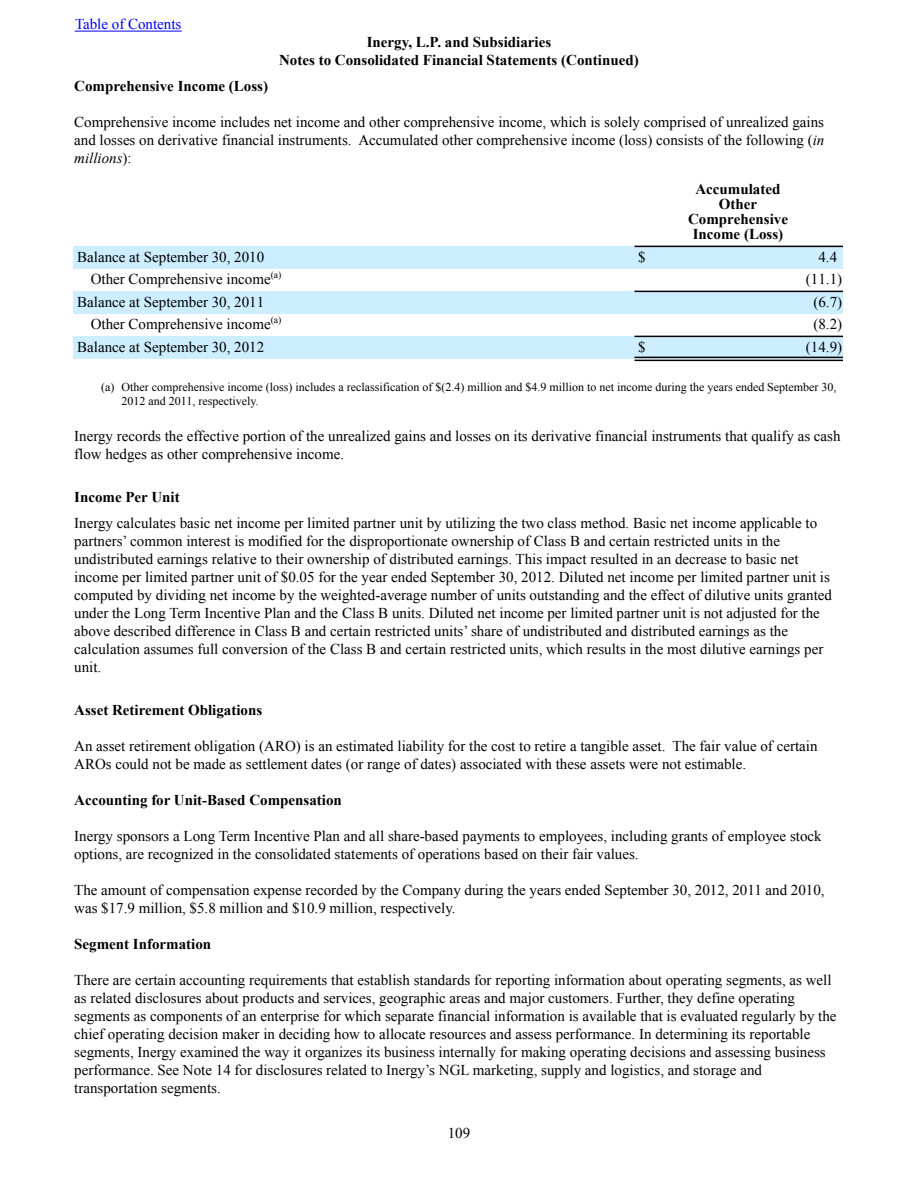
<style>
.page{position:relative;width:918px;height:1188px;background:#fff}
.page>*{position:absolute;margin:0;border:0;box-sizing:border-box;transform-origin:0 0}
.t1{font:15px/18px "Times New Roman";color:#000}
.t2{font:700 15px/15px "Times New Roman";color:#000;text-align:center}
.t3{font:15px "Times New Roman";color:#00f}
.t4{font:12px/14.4px "Times New Roman";color:#000}
.t5{font:9.75px "Times New Roman";color:#000}
.s1{font-style:italic}
</style>
<div class="page">
<div style="left:74px;top:246px;width:560px;height:23px;background:#cef"></div>
<div style="left:634px;top:246px;width:209px;height:23px;background:#cef"></div>
<div style="left:74px;top:291px;width:560px;height:23px;background:#cef"></div>
<div style="left:634px;top:291px;width:209px;height:23px;background:#cef"></div>
<div style="left:74px;top:336px;width:560px;height:23px;background:#cef"></div>
<div style="left:634px;top:336px;width:209px;height:23px;background:#cef"></div>
<hr style="left:634px;top:246px;width:209px;height:1px;background:#000">
<hr style="left:634px;top:291px;width:209px;height:1px;background:#000">
<hr style="left:634px;top:336px;width:209px;height:1px;background:#000">
<hr style="left:634px;top:357px;width:209px;height:1px;background:#000">
<hr style="left:634px;top:360px;width:209px;height:1px;background:#000">
<hr style="left:75px;top:31px;width:106px;height:1px;background:#00f">
<p class="t3" style="left:75px;top:16px;width:108px">Table of Contents</p>
<p class="t2" style="left:279px;top:33px;width:361px;line-height:18px">Inergy, L.P. and Subsidiaries<br>Notes to Consolidated Financial Statements (Continued)</p>
<p class="t2" style="left:74px;top:79px;width:195px">Comprehensive Income (Loss)</p>
<p class="t1" style="left:74px;top:113px;width:752px;text-align:justify">Comprehensive income includes net income and other comprehensive income, which is solely comprised of unrealized gains and losses on derivative financial instruments. Accumulated other comprehensive income (loss) consists of the following (<span class="s1">in millions</span>):</p>
<p class="t2" style="left:688px;top:182px;width:101px">Accumulated<br>Other<br>Comprehensive<br>Income (Loss)</p>
<p class="t1" style="left:77px;top:248px;width:189px">Balance at September 30, 2010</p>
<p class="t1" style="left:638px;top:248px;width:9px">$</p>
<p class="t1" style="left:818px;top:248px;width:20px">4.4</p>
<p class="t1" style="left:91px;top:270px;width:181px">Other Comprehensive income</p>
<p class="t5" style="left:271px;top:269px;width:12px">(a)</p>
<p class="t1" style="left:806px;top:270px;width:38px">(11.1)</p>
<p class="t1" style="left:77px;top:293px;width:189px">Balance at September 30, 2011</p>
<p class="t1" style="left:813px;top:293px;width:30px">(6.7)</p>
<p class="t1" style="left:91px;top:315px;width:181px">Other Comprehensive income</p>
<p class="t5" style="left:271px;top:314px;width:12px">(a)</p>
<p class="t1" style="left:813px;top:315px;width:30px">(8.2)</p>
<p class="t1" style="left:77px;top:338px;width:189px">Balance at September 30, 2012</p>
<p class="t1" style="left:638px;top:338px;width:9px">$</p>
<p class="t1" style="left:806px;top:338px;width:38px">(14.9)</p>
<p class="t4" style="left:122px;top:379px;width:717px;text-indent:-20px">(a) Other comprehensive income (loss) includes a reclassification of $(2.4) million and $4.9 million to net income during the years ended September 30,<br>2012 and 2011, respectively.</p>
<p class="t1" style="left:74px;top:427px;width:768px">Inergy records the effective portion of the unrealized gains and losses on its derivative financial instruments that qualify as cash flow hedges as other comprehensive income.</p>
<p class="t2" style="left:74px;top:490px;width:107px">Income Per Unit</p>
<p class="t1" style="left:74px;top:514px;width:759px">Inergy calculates basic net income per limited partner unit by utilizing the two class method. Basic net income applicable to partners’ common interest is modified for the disproportionate ownership of Class B and certain restricted units in the undistributed earnings relative to their ownership of distributed earnings. This impact resulted in an decrease to basic net income per limited partner unit of $0.05 for the year ended September 30, 2012. Diluted net income per limited partner unit is computed by dividing net income by the weighted-average number of units outstanding and the effect of dilutive units granted under the Long Term Incentive Plan and the Class B units. Diluted net income per limited partner unit is not adjusted for the above described difference in Class B and certain restricted units’ share of undistributed and distributed earnings as the calculation assumes full conversion of the Class B and certain restricted units, which results in the most dilutive earnings per unit.</p>
<p class="t2" style="left:74px;top:703px;width:190px">Asset Retirement Obligations</p>
<p class="t1" style="left:74px;top:737px;width:745px">An asset retirement obligation (ARO) is an estimated liability for the cost to retire a tangible asset. The fair value of certain<br>AROs could not be made as settlement dates (or range of dates) associated with these assets were not estimable.</p>
<p class="t2" style="left:74px;top:793px;width:269px">Accounting for Unit-Based Compensation</p>
<p class="t1" style="left:74px;top:827px;width:749px">Inergy sponsors a Long Term Incentive Plan and all share-based payments to employees, including grants of employee stock options, are recognized in the consolidated statements of operations based on their fair values.</p>
<p class="t1" style="left:74px;top:881px;width:752px">The amount of compensation expense recorded by the Company during the years ended September 30, 2012, 2011 and 2010, was $17.9 million, $5.8 million and $10.9 million, respectively.</p>
<p class="t2" style="left:74px;top:937px;width:139px">Segment Information</p>
<p class="t1" style="left:74px;top:971px;width:764px">There are certain accounting requirements that establish standards for reporting information about operating segments, as well as related disclosures about products and services, geographic areas and major customers. Further, they define operating segments as components of an enterprise for which separate financial information is available that is evaluated regularly by the chief operating decision maker in deciding how to allocate resources and assess performance. In determining its reportable segments, Inergy examined the way it organizes its business internally for making operating decisions and assessing business performance. See Note 14 for disclosures related to Inergy’s NGL marketing, supply and logistics, and storage and transportation segments.</p>
<p class="t1" style="left:448px;top:1124px;width:24px">109</p>
</div>
